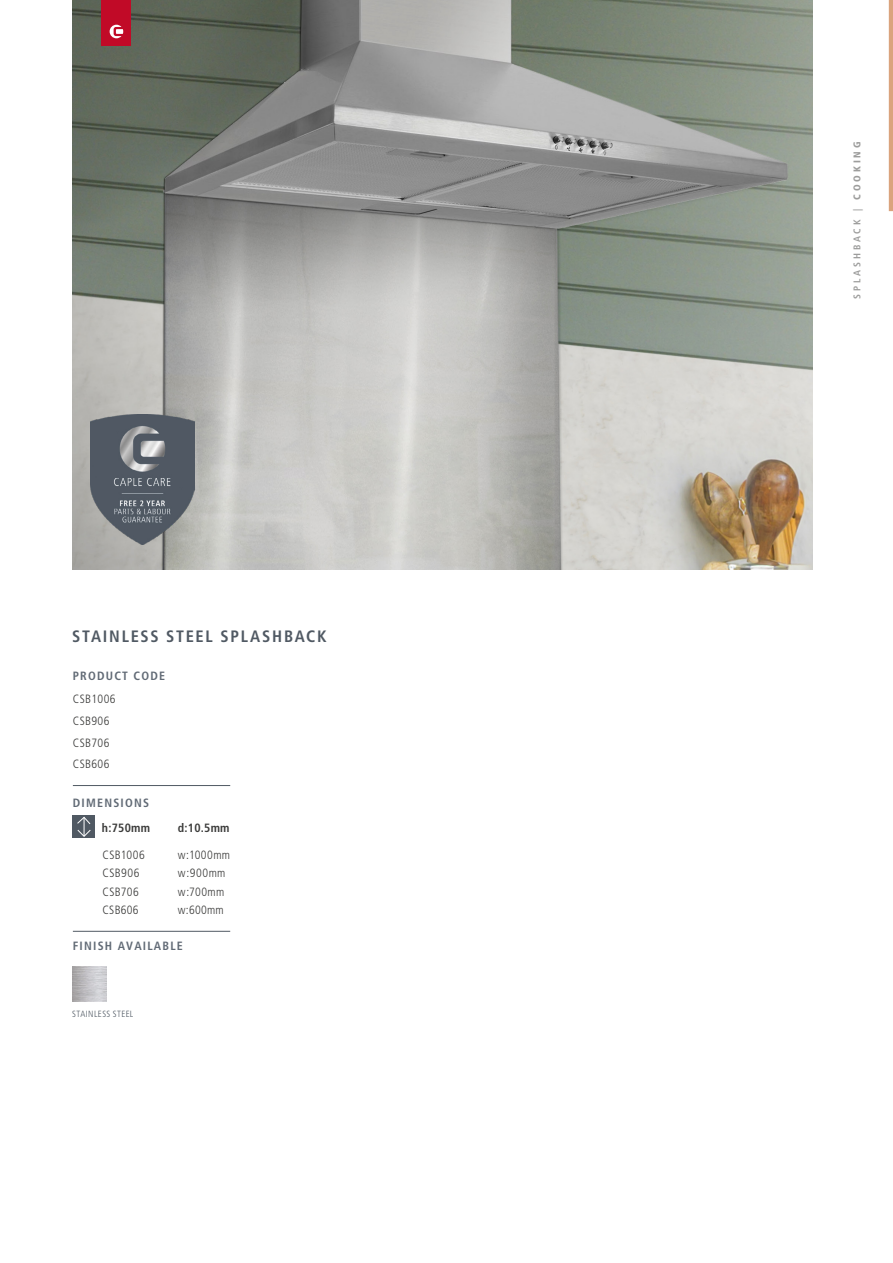
<style>
.page{position:relative;width:893px;height:1263px;background:#fff}
.page>*{position:absolute;margin:0;border:0;box-sizing:border-box;transform-origin:0 0}
.t1{font:700 condensed 16.5px "Frutiger";letter-spacing:.1em;color:#505963}
.t2{font:300 condensed 12px/21.6px "Frutiger";letter-spacing:.03em;color:#3c3c3b}
.t3{font:700 condensed 12px "Frutiger";letter-spacing:.1em;color:#616a75}
.t4{font:700 condensed 12px "Frutiger";letter-spacing:.02em;color:#3c3c3b}
.t5{font:700 condensed 9.75px "Frutiger";letter-spacing:.3em;color:#9d9d9c}
.t6{font:900 condensed 9.75px "Frutiger";letter-spacing:.3em;color:#9d9d9c}
.t7{font:300 condensed 9px "Frutiger";letter-spacing:.045em;color:#505963}
</style>
<div class="page">
<hr style="left:889px;top:0;width:4px;height:211px;background:#daa37d">
<img style="left:72px;top:0;width:740px;height:570px">
<hr style="left:73px;top:785px;width:157px;height:1px;background:#505963">
<hr style="left:73px;top:931px;width:157px;height:1px;background:#505963">
<div style="left:73px;top:816px;width:22px;height:22px;background:#505963"></div>
<svg style="left:77px;top:817px;width:14px;height:20px"></svg>
<img style="left:72px;top:967px;width:35px;height:34px">
<div style="left:101px;top:0;width:30px;height:46px;background:#c10a27"></div>
<svg style="left:110px;top:25px;width:13px;height:13px"></svg>
<img style="left:90px;top:414px;width:105px;height:130px">
<h1 class="t1" style="left:72px;top:626px;width:256px">STAINLESS STEEL SPLASHBACK</h1>
<p class="t3" style="left:73px;top:668px;width:94px">PRODUCT CODE</p>
<p class="t2" style="left:73px;top:688px;width:44px">CSB1006<br>CSB906<br>CSB706<br>CSB606</p>
<p class="t3" style="left:73px;top:795px;width:78px">DIMENSIONS</p>
<p class="t4" style="left:102px;top:820px;width:50px">h:750mm</p>
<p class="t4" style="left:178px;top:820px;width:53px">d:10.5mm</p>
<p class="t2" style="left:103px;top:844px;width:44px">CSB1006</p>
<p class="t2" style="left:178px;top:844px;width:54px">w:1000mm</p>
<p class="t2" style="left:103px;top:862px;width:38px">CSB906</p>
<p class="t2" style="left:178px;top:862px;width:49px">w:900mm</p>
<p class="t2" style="left:103px;top:881px;width:38px">CSB706</p>
<p class="t2" style="left:178px;top:881px;width:48px">w:700mm</p>
<p class="t2" style="left:103px;top:899px;width:38px">CSB606</p>
<p class="t2" style="left:178px;top:899px;width:47px">w:600mm</p>
<p class="t3" style="left:73px;top:939px;width:112px">FINISH AVAILABLE</p>
<p class="t7" style="left:72px;top:1009px;width:63px">STAINLESS STEEL</p>
<p class="t6" style="left:851px;top:200px;width:60px;rotate:-90deg">COOKING</p>
<p class="t5" style="left:851px;top:299px;width:91px;rotate:-90deg">SPLASHBACK |</p>
</div>
